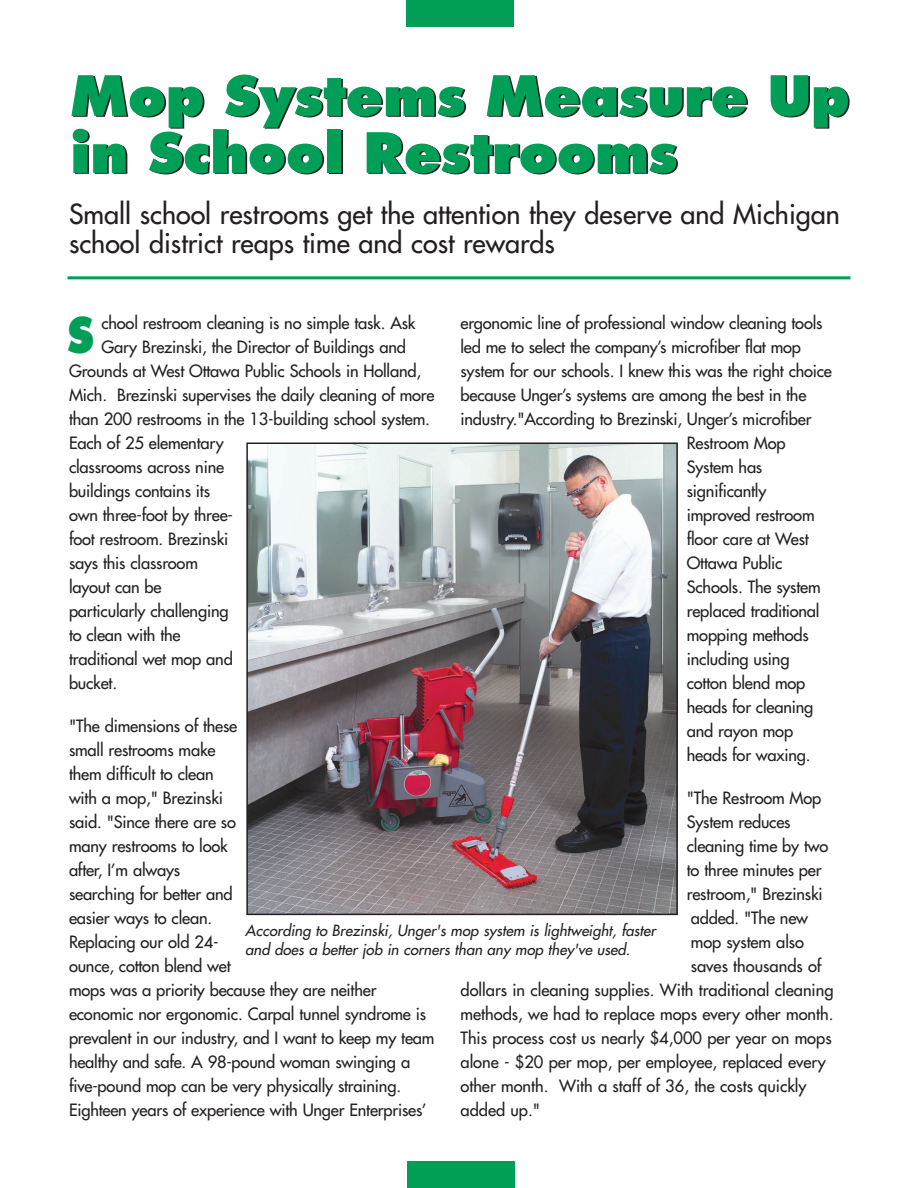
<style>
.page{position:relative;width:918px;height:1188px;background:#fff}
.page>*{position:absolute;margin:0;border:0;box-sizing:border-box;transform-origin:0 0}
.t1{font:800 54px/57px "Futura";letter-spacing:-.01em;color:#009e57}
.t2{font:800 48px "Futura";color:#009e57;scale:.85 1}
.t3{font:27px/28.5px "Futura";color:#231f20}
.t4{font:16.5px/24px "Futura";letter-spacing:-.01em;color:#231f20}
.t5{font:italic 15px/19.5px "Futura";color:#231f20}
</style>
<div class="page">
<hr style="left:68px;top:276px;width:782px;height:3px;background:#009e57">
<div style="left:407px;top:1161px;width:108px;height:27px;background:#009e57"></div>
<div style="left:406px;top:0;width:108px;height:27px;background:#009e57"></div>
<img style="left:249px;top:445px;width:426px;height:467px">
<div style="left:246px;top:442px;width:432px;height:473px;border:2px solid #231f20"></div>
<h1 class="t1" style="left:70px;top:71px;width:781px">Mop Systems Measure Up in School Restrooms</h1>
<h3 class="t3" style="left:69px;top:202px;width:773px">Small school restrooms get the attention they deserve and Michigan school district reaps time and cost rewards</h3>
<p class="t4" style="left:460px;top:312px;width:364px">ergonomic line of professional window cleaning tools</p>
<p class="t4" style="left:460px;top:336px;width:342px">led me to select the company’s microfiber flat mop</p>
<p class="t4" style="left:460px;top:360px;width:373px">system for our schools. I knew this was the right choice</p>
<p class="t4" style="left:460px;top:384px;width:347px">because Unger’s systems are among the best in the</p>
<p class="t4" style="left:460px;top:408px;width:352px">industry."According to Brezinski, Unger’s microfiber</p>
<p class="t4" style="left:687px;top:432px;width:100px">Restroom Mop</p>
<p class="t4" style="left:687px;top:456px;width:77px">System has</p>
<p class="t4" style="left:687px;top:480px;width:81px">significantly</p>
<p class="t4" style="left:687px;top:504px;width:129px">improved restroom</p>
<p class="t4" style="left:687px;top:528px;width:123px">floor care at West</p>
<p class="t4" style="left:687px;top:552px;width:97px">Ottawa Public</p>
<p class="t4" style="left:687px;top:576px;width:135px">Schools. The system</p>
<p class="t4" style="left:687px;top:600px;width:134px">replaced traditional</p>
<p class="t4" style="left:687px;top:624px;width:124px">mopping methods</p>
<p class="t4" style="left:687px;top:648px;width:104px">including using</p>
<p class="t4" style="left:687px;top:672px;width:120px">cotton blend mop</p>
<p class="t4" style="left:687px;top:696px;width:128px">heads for cleaning</p>
<p class="t4" style="left:687px;top:720px;width:108px">and rayon mop</p>
<p class="t4" style="left:687px;top:744px;width:125px">heads for waxing.</p>
<p class="t4" style="left:687px;top:787px;width:136px">"The Restroom Mop</p>
<p class="t4" style="left:687px;top:811px;width:105px">System reduces</p>
<p class="t4" style="left:687px;top:835px;width:143px">cleaning time by two</p>
<p class="t4" style="left:687px;top:859px;width:136px">to three minutes per</p>
<p class="t4" style="left:687px;top:883px;width:137px">restroom," Brezinski</p>
<p class="t4" style="left:691px;top:907px;width:119px">added. "The new</p>
<p class="t4" style="left:691px;top:931px;width:115px">mop system also</p>
<p class="t4" style="left:691px;top:955px;width:132px">saves thousands of</p>
<p class="t4" style="left:460px;top:979px;width:375px">dollars in cleaning supplies. With traditional cleaning</p>
<p class="t4" style="left:460px;top:1003px;width:375px">methods, we had to replace mops every other month.</p>
<p class="t4" style="left:460px;top:1027px;width:373px">This process cost us nearly $4,000 per year on mops</p>
<p class="t4" style="left:460px;top:1051px;width:367px">alone - $20 per mop, per employee, replaced every</p>
<p class="t4" style="left:460px;top:1075px;width:348px">other month. With a staff of 36, the costs quickly</p>
<p class="t4" style="left:460px;top:1099px;width:81px">added up."</p>
<p class="t4" style="left:101px;top:312px;width:316px">chool restroom cleaning is no simple task. Ask</p>
<p class="t4" style="left:101px;top:336px;width:306px">Gary Brezinski, the Director of Buildings and</p>
<p class="t4" style="left:69px;top:360px;width:354px">Grounds at West Ottawa Public Schools in Holland,</p>
<p class="t4" style="left:69px;top:384px;width:367px">Mich. Brezinski supervises the daily cleaning of more</p>
<p class="t4" style="left:69px;top:408px;width:363px">than 200 restrooms in the 13-building school system.</p>
<p class="t4" style="left:69px;top:432px;width:156px">Each of 25 elementary</p>
<p class="t4" style="left:69px;top:456px;width:157px">classrooms across nine</p>
<p class="t4" style="left:69px;top:480px;width:142px">buildings contains its</p>
<p class="t4" style="left:69px;top:504px;width:166px">own three-foot by three-</p>
<p class="t4" style="left:69px;top:528px;width:161px">foot restroom. Brezinski</p>
<p class="t4" style="left:69px;top:552px;width:131px">says this classroom</p>
<p class="t4" style="left:69px;top:576px;width:94px">layout can be</p>
<p class="t4" style="left:69px;top:600px;width:161px">particularly challenging</p>
<p class="t4" style="left:69px;top:624px;width:113px">to clean with the</p>
<p class="t4" style="left:69px;top:648px;width:165px">traditional wet mop and</p>
<p class="t4" style="left:69px;top:672px;width:50px">bucket.</p>
<p class="t4" style="left:69px;top:715px;width:367px">"The dimensions of these<br>small restrooms make<br>them difficult to clean<br>with a mop," Brezinski<br>said. "Since there are so<br>many restrooms to look<br>after, I’m always<br>searching for better and<br>easier ways to clean.<br>Replacing our old 24-<br>ounce, cotton blend wet<br>mops was a priority because they are neither economic nor ergonomic. Carpal tunnel syndrome is prevalent in our industry, and I want to keep my team healthy and safe. A 98-pound woman swinging a five-pound mop can be very physically straining.<br>Eighteen years of experience with Unger Enterprises’</p>
<h2 class="t2" style="left:67px;top:314px;width:33px">S</h2>
<p class="t5" style="left:245px;top:921px;width:415px">According to Brezinski, Unger's mop system is lightweight, faster and does a better job in corners than any mop they 've used.</p>
</div>
